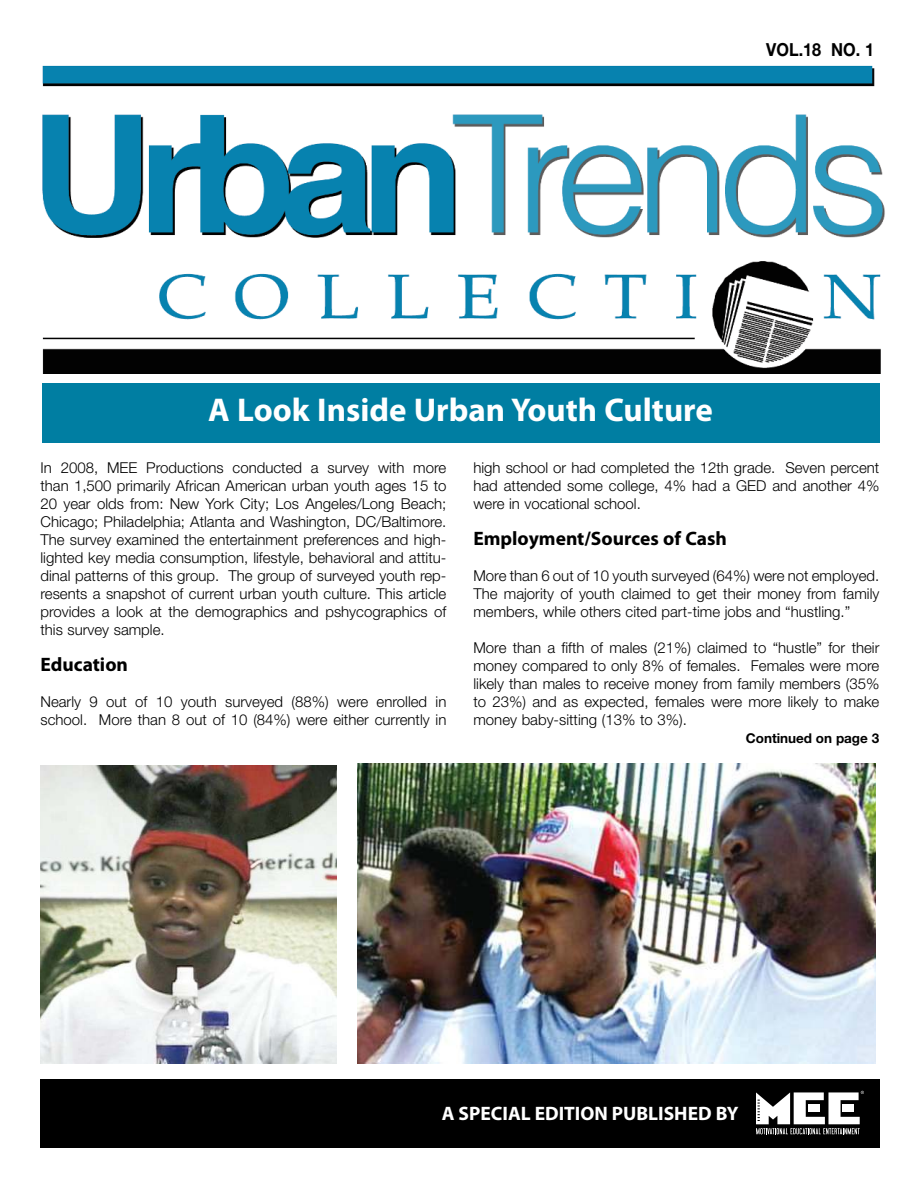
<style>
.page{position:relative;width:918px;height:1188px;background:#fff}
.page>*{position:absolute;margin:0;border:0;box-sizing:border-box;transform-origin:0 0}
.t1{font:700 33px "Myriad Pro";color:#fff}
.t2{font:700 19.5px "Myriad Pro";color:#000}
.t3{font:700 19.5px "Myriad Pro";color:#fff}
.t4{font:700 18px "Helvetica Neue";color:#000;scale:.9 1}
.t5{font:300 15px/18px "Helvetica Neue";color:#000;text-align:justify}
.t6{font:700 13.5px "Helvetica Neue";letter-spacing:-.005em;color:#000}
</style>
<div class="page">
<img style="left:42px;top:65px;width:843px;height:309px">
<div style="left:42px;top:383px;width:838px;height:60px;background:#007ea2"></div>
<img style="left:358px;top:764px;width:518px;height:299px">
<img style="left:40px;top:765px;width:296px;height:298px">
<div style="left:41px;top:1079px;width:839px;height:68px;background:#000"></div>
<svg style="left:756px;top:1091px;width:108px;height:43px"></svg>
<p class="t4" style="left:766px;top:43px;width:121px">VOL.18 NO. 1</p>
<h1 class="t1" style="left:208px;top:397px;width:506px">A Look Inside Urban Youth Culture</h1>
<p class="t5" style="left:40px;top:460px;width:407px">In 2008, MEE Productions conducted a survey with more than 1,500 primarily African American urban youth ages 15 to 20 year olds from: New York City; Los Angeles/Long Beach; Chicago; Philadelphia; Atlanta and Washington, DC/Baltimore.<br>The survey examined the entertainment preferences and high&shy;lighted key media consumption, lifestyle, behavioral and attitu&shy;dinal patterns of this group. The group of surveyed youth rep&shy;resents a snapshot of current urban youth culture. This article provides a look at the demographics and pshycographics of this survey sample.</p>
<h2 class="t2" style="left:40px;top:657px;width:89px">Education</h2>
<p class="t5" style="left:40px;top:694px;width:407px">Nearly 9 out of 10 youth surveyed (88%) were enrolled in school. More than 8 out of 10 (84%) were either currently in</p>
<p class="t5" style="left:473px;top:460px;width:408px">high school or had completed the 12th grade. Seven percent had attended some college, 4% had a GED and another 4% were in vocational school.</p>
<h2 class="t2" style="left:473px;top:531px;width:255px">Employment/Sources of Cash</h2>
<p class="t5" style="left:473px;top:568px;width:407px">More than 6 out of 10 youth surveyed (64%) were not employed.<br>The majority of youth claimed to get their money from family members, while others cited part-time jobs and “hustling.”</p>
<p class="t5" style="left:473px;top:640px;width:408px">More than a fifth of males (21%) claimed to “hustle” for their money compared to only 8% of females. Females were more likely than males to receive money from family members (35% to 23%) and as expected, females were more likely to make money baby-sitting (13% to 3%).</p>
<p class="t6" style="left:746px;top:733px;width:135px">Continued on page 3</p>
<h2 class="t3" style="left:442px;top:1106px;width:298px">A SPECIAL EDITION PUBLISHED BY</h2>
</div>
